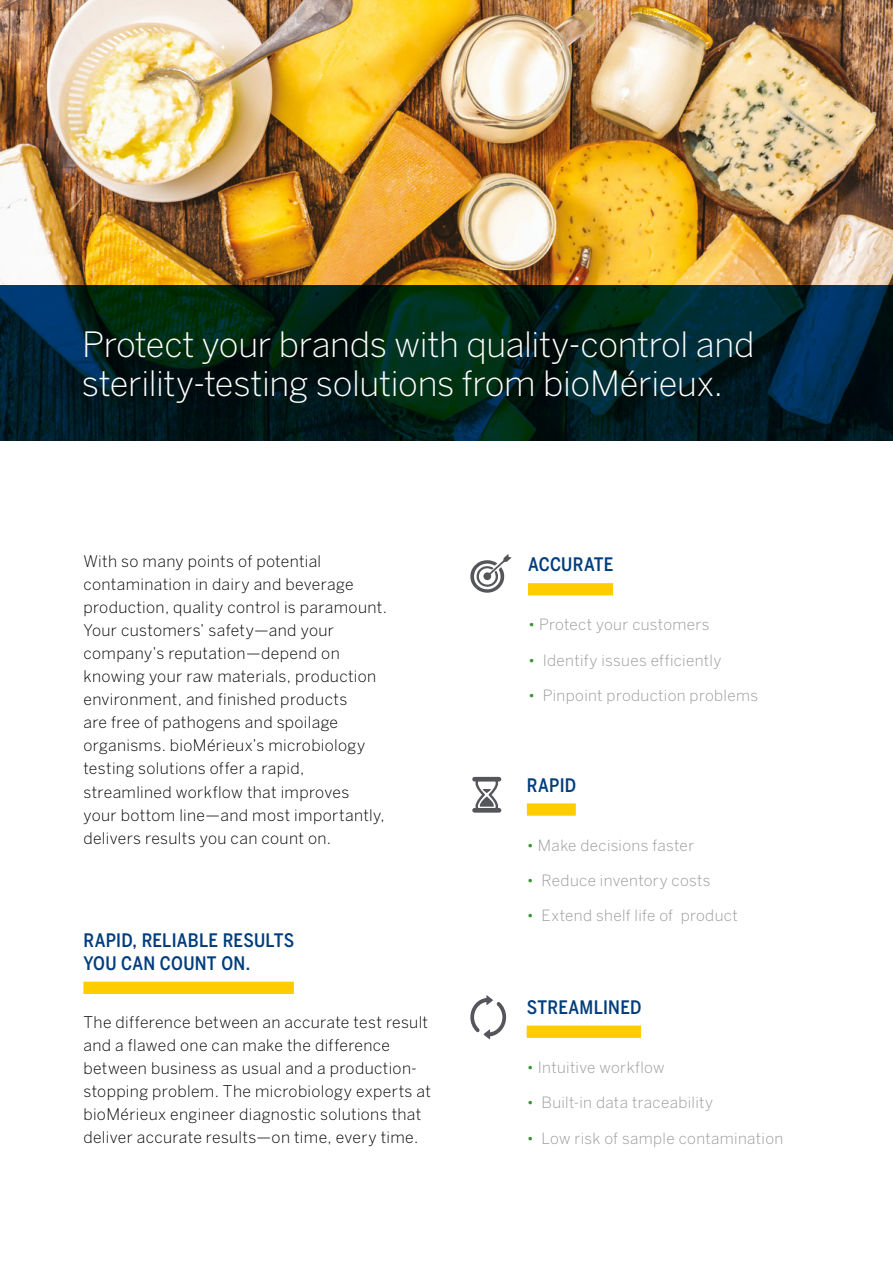
<style>
.page{position:relative;width:893px;height:1263px;background:#fff}
.page>*{position:absolute;margin:0;border:0;box-sizing:border-box;transform-origin:0 0}
.t1{font:300 34.65px/39px "Benton Sans";letter-spacing:-.01em;color:#fff}
.t2{font:500 18.45px/23.1px "Benton Sans Condensed";letter-spacing:.015em;color:#003d7c}
.t3{font:300 15.9px/23.1px "Benton Sans";letter-spacing:.02em;color:#000}
.t4{font:300 15.45px "Benton Sans";letter-spacing:.02em;color:#98989a}
.s1{color:#389530}
</style>
<div class="page">
<img style="left:0;top:0;width:893px;height:285px">
<svg style="left:0;top:285px;width:893px;height:156px;background:#002122"></svg>
<div style="left:83px;top:982px;width:211px;height:12px;background:#fc0"></div>
<svg style="left:470px;top:554px;width:42px;height:39px"></svg>
<div style="left:528px;top:583px;width:85px;height:12px;background:#fc0"></div>
<svg style="left:472px;top:777px;width:29px;height:36px"></svg>
<div style="left:527px;top:803px;width:49px;height:13px;background:#fc0"></div>
<div style="left:527px;top:1025px;width:114px;height:13px;background:#fc0"></div>
<svg style="left:470px;top:995px;width:36px;height:44px"></svg>
<h1 class="t1" style="left:82px;top:325px;width:674px">Protect your brands with quality-control and sterility-testing solutions from bioMérieux.</h1>
<p class="t3" style="left:83px;top:549px;width:305px">With so many points of potential contamination in dairy and beverage production, quality control is paramount.<br>Your customers’ safety—and your company’s reputation—depend on knowing your raw materials, production environment, and finished products<br>are free of pathogens and spoilage organisms. bioMérieux’s microbiology testing solutions offer a rapid, streamlined workflow that improves<br>your bottom line—and most importantly, delivers results you can count on.</p>
<p class="t2" style="left:83px;top:929px;width:212px">RAPID, RELIABLE RESULTS<br>YOU CAN COUNT ON.</p>
<p class="t3" style="left:83px;top:1010px;width:349px">The difference between an accurate test result and a flawed one can make the difference between business as usual and a production&shy;stopping problem. The microbiology experts at bioMérieux engineer diagnostic solutions that deliver accurate results—on time, every time.</p>
<p class="t2" style="left:528px;top:553px;width:87px">ACCURATE</p>
<p class="t4" style="left:528px;top:615px;width:183px"><span class="s1">•</span> Protect your customers</p>
<p class="t4" style="left:528px;top:651px;width:195px"><span class="s1">•</span> Identify issues efficiently</p>
<p class="t4" style="left:528px;top:686px;width:232px"><span class="s1">•</span> Pinpoint production problems</p>
<p class="t2" style="left:527px;top:773px;width:51px">RAPID</p>
<p class="t4" style="left:527px;top:836px;width:169px"><span class="s1">•</span> Make decisions faster</p>
<p class="t4" style="left:527px;top:871px;width:185px"><span class="s1">•</span> Reduce inventory costs</p>
<p class="t4" style="left:527px;top:907px;width:212px"><span class="s1">•</span> Extend shelf life of product</p>
<p class="t2" style="left:527px;top:996px;width:116px">STREAMLINED</p>
<p class="t4" style="left:527px;top:1058px;width:139px"><span class="s1">•</span> Intuitive workflow</p>
<p class="t4" style="left:527px;top:1093px;width:188px"><span class="s1">•</span> Built-in data traceability</p>
<p class="t4" style="left:527px;top:1129px;width:258px"><span class="s1">•</span> Low risk of sample contamination</p>
</div>
